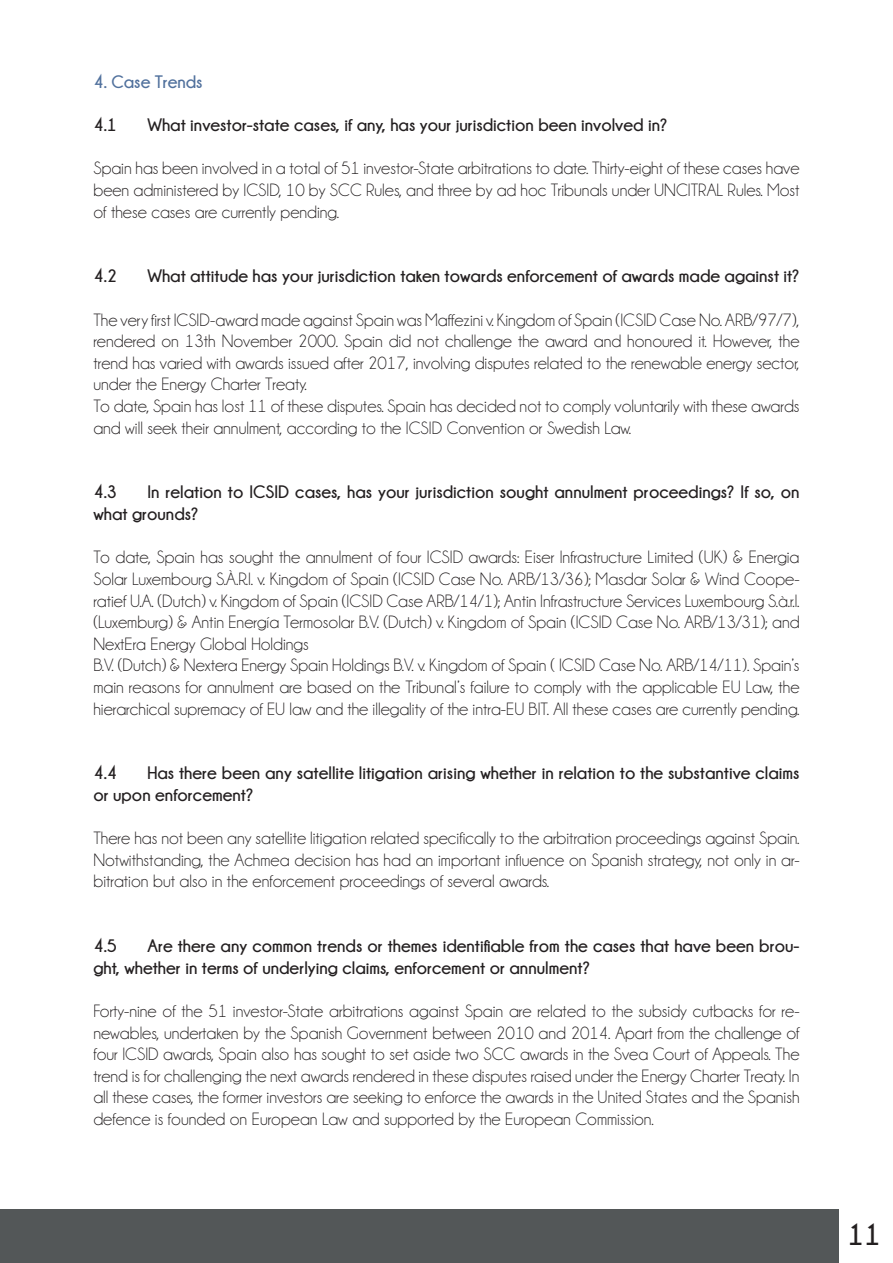
<style>
.page{position:relative;width:893px;height:1263px;background:#fff}
.page>*{position:absolute;margin:0;border:0;box-sizing:border-box;transform-origin:0 0}
.t1{font:700 30px "Champagne&Limousines";color:#231f20}
.t2{font:18px/21.6px "Champagne&Limousines";color:#231f20;text-align:justify}
.t3{font:700 18px/21.6px "Champagne&Limousines";color:#231f20}
.t4{font:700 18px "Champagne&Limousines";color:#51719d}
</style>
<div class="page">
<div style="left:0;top:1210px;width:892px;height:53px;background:#535758"></div>
<div style="left:839px;top:1209px;width:53px;height:54px;background:#fff"></div>
<p class="t4" style="left:93px;top:72px;width:111px">4. Case Trends</p>
<p class="t3" style="left:93px;top:114px;width:25px">4.1</p>
<p class="t3" style="left:147px;top:114px;width:522px">What investor-state cases, if any, has your jurisdiction been involved in?</p>
<p class="t2" style="left:93px;top:158px;width:708px">Spain has been involved in a total of 51 investor-State arbitrations to date. Thirty-eight of these cases have been administered by ICSID, 10 by SCC Rules, and three by ad hoc Tribunals under UNCITRAL Rules. Most of these cases are currently pending.</p>
<p class="t3" style="left:93px;top:265px;width:25px">4.2</p>
<p class="t3" style="left:147px;top:265px;width:654px">What attitude has your jurisdiction taken towards enforcement of awards made against it?</p>
<p class="t2" style="left:93px;top:309px;width:708px">The very first ICSID-award made against Spain was Maffezini v. Kingdom of Spain (ICSID Case No. ARB/97/7), rendered on 13th November 2000. Spain did not challenge the award and honoured it. However, the trend has varied with awards issued after 2017, involving disputes related to the renewable energy sector, under the Energy Charter Treaty.</p>
<p class="t2" style="left:93px;top:395px;width:708px">To date, Spain has lost 11 of these disputes. Spain has decided not to comply voluntarily with these awards and will seek their annulment, according to the ICSID Convention or Swedish Law.</p>
<p class="t3" style="left:93px;top:481px;width:25px">4.3</p>
<p class="t3" style="left:93px;top:481px;width:708px;text-indent:54px">In relation to ICSID cases, has your jurisdiction sought annulment proceedings? If so, on what grounds?</p>
<p class="t2" style="left:93px;top:547px;width:708px">To date, Spain has sought the annulment of four ICSID awards: Eiser Infrastructure Limited (UK) &amp; Energia Solar Luxembourg S.À.R.I. v. Kingdom of Spain (ICSID Case No. ARB/13/36); Masdar Solar &amp; Wind Coope&shy;ratief U.A. (Dutch) v. Kingdom of Spain (ICSID Case ARB/14/1); Antin Infrastructure Services Luxembourg S.à.r.l. (Luxemburg) &amp; Antin Energía Termosolar B.V. (Dutch) v. Kingdom of Spain (ICSID Case No. ARB/13/31); and NextEra Energy Global Holdings</p>
<p class="t2" style="left:93px;top:655px;width:708px">B.V. (Dutch) &amp; Nextera Energy Spain Holdings B.V. v. Kingdom of Spain ( ICSID Case No. ARB/14/11). Spain’s main reasons for annulment are based on the Tribunal’s failure to comply with the applicable EU Law, the hierarchical supremacy of EU law and the illegality of the intra-EU BIT. All these cases are currently pending.</p>
<p class="t3" style="left:93px;top:762px;width:25px">4.4</p>
<p class="t3" style="left:93px;top:762px;width:708px;text-indent:54px">Has there been any satellite litigation arising whether in relation to the substantive claims or upon enforcement?</p>
<p class="t2" style="left:93px;top:827px;width:708px">There has not been any satellite litigation related specifically to the arbitration proceedings against Spain.<br>Notwithstanding, the Achmea decision has had an important influence on Spanish strategy, not only in ar&shy;bitration but also in the enforcement proceedings of several awards.</p>
<p class="t3" style="left:93px;top:935px;width:25px">4.5</p>
<p class="t3" style="left:93px;top:935px;width:708px;text-indent:54px">Are there any common trends or themes identifiable from the cases that have been brou&shy;ght, whether in terms of underlying claims, enforcement or annulment?</p>
<p class="t2" style="left:93px;top:1000px;width:708px">Forty-nine of the 51 investor-State arbitrations against Spain are related to the subsidy cutbacks for re&shy;newables, undertaken by the Spanish Government between 2010 and 2014. Apart from the challenge of four ICSID awards, Spain also has sought to set aside two SCC awards in the Svea Court of Appeals. The trend is for challenging the next awards rendered in these disputes raised under the Energy Charter Treaty. In all these cases, the former investors are seeking to enforce the awards in the United States and the Spanish defence is founded on European Law and supported by the European Commission.</p>
<p class="t1" style="left:847px;top:1218px;width:35px">11</p>
</div>
